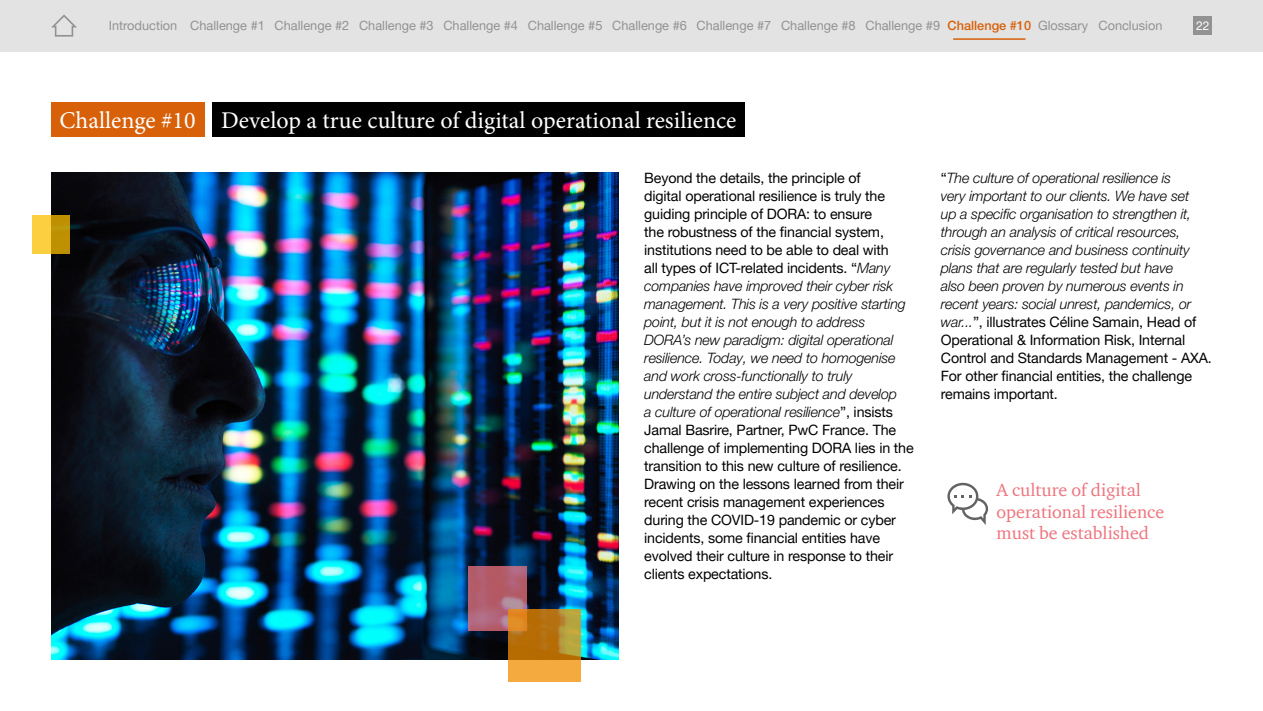
<style>
.page{position:relative;width:1263px;height:711px;background:#fff}
.page>*{position:absolute;margin:0;border:0;box-sizing:border-box;transform-origin:0 0}
.t1{font:24px "Minion Pro";color:#fff}
.t2{font:18px/21.6px "ITC Charter Com";color:#ee747e}
.t3{font:14.25px/18px "Helvetica Neue LT Pro";letter-spacing:-.01em;color:#000}
.t4{font:italic 300 14.25px/18px "Helvetica Neue LT Pro";letter-spacing:-.01em;color:#000}
.t5{font:12.75px "Helvetica Neue LT Pro";color:#929292}
.t6{font:12px "Helvetica Neue LT Pro";color:#fff}
.s1{font-weight:500;color:#d76009}
.s2{font-weight:300;font-style:italic}
.s3{font-weight:400;font-style:normal}
</style>
<div class="page">
<div style="left:0;top:0;width:1263px;height:51px;background:#e3e3e3"></div>
<div style="left:1194px;top:16px;width:18px;height:19px;background:#929292"></div>
<svg style="left:51px;top:14px;width:26px;height:23px"></svg>
<hr style="left:953px;top:38px;width:72px;height:2px;background:#d76009">
<svg style="left:947px;top:482px;width:41px;height:42px"></svg>
<img style="left:51px;top:172px;width:568px;height:487px">
<svg style="left:468px;top:566px;width:59px;height:64px;background:#b26373"></svg>
<svg style="left:508px;top:609px;width:72px;height:72px;background:#cb8a24"></svg>
<svg style="left:32px;top:215px;width:38px;height:39px"></svg>
<div style="left:51px;top:102px;width:153px;height:34px;background:#d76009"></div>
<div style="left:213px;top:102px;width:532px;height:34px;background:#000"></div>
<p class="t5" style="left:109px;top:17px;width:1055px">Introduction Challenge #1 Challenge #2 Challenge #3 Challenge #4 Challenge #5 Challenge #6 Challenge #7 Challenge #8 Challenge #9 <span class="s1">Challenge #10</span> Glossary Conclusion</p>
<p class="t6" style="left:1196px;top:18px;width:15px">22</p>
<h1 class="t1" style="left:60px;top:104px;width:678px">Challenge #10 Develop a true culture of digital operational resilience</h1>
<p class="t3" style="left:644px;top:168px;width:271px">Beyond the details, the principle of<br>digital operational resilience is truly the guiding principle of DORA: to ensure<br>the robustness of the financial system, institutions need to be able to deal with<br>all types of ICT-related incidents. “<span class="s2">Many companies have improved their cyber risk management. This is a very positive starting point, but it is not enough to address DORA’s new paradigm: digital operational resilience. Today, we need to homogenise and work cross-functionally to truly understand the entire subject and develop<br>a culture of operational resilience</span>”, insists Jamal Basrire, Partner, PwC France. The challenge of implementing DORA lies in the transition to this new culture of resilience.<br>Drawing on the lessons learned from their recent crisis management experiences during the COVID-19 pandemic or cyber incidents, some financial entities have evolved their culture in response to their clients expectations.</p>
<p class="t4" style="left:941px;top:168px;width:272px"><span class="s3">“</span>The culture of operational resilience is<br>very important to our clients. We have set<br>up a specific organisation to strengthen it, through an analysis of critical resources, crisis governance and business continuity plans that are regularly tested but have<br>also been proven by numerous events in recent years: social unrest, pandemics, or war...<span class="s3">”, illustrates Céline Samain, Head of Operational &amp; Information Risk, Internal Control and Standards Management - AXA.<br>For other financial entities, the challenge remains important.</span></p>
<p class="t2" style="left:996px;top:478px;width:169px">A culture of digital operational resilience must be established</p>
</div>
